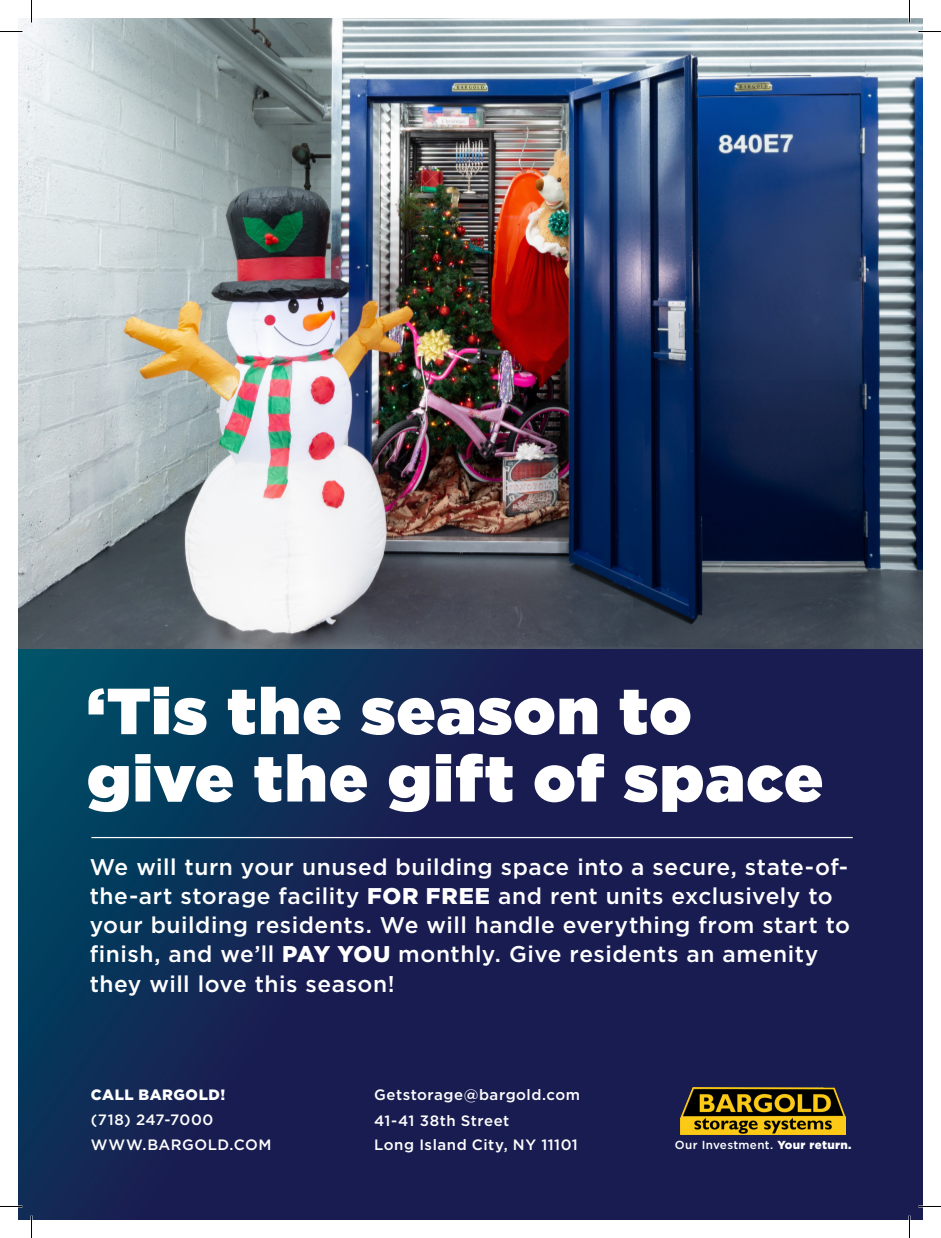
<style>
.page{position:relative;width:941px;height:1238px;background:#fff}
.page>*{position:absolute;margin:0;border:0;box-sizing:border-box;transform-origin:0 0}
.t1{font:900 64.95px/67.3px "Gotham";letter-spacing:.025em;color:#fff}
.t2{font:500 22.8px/29.2px "Gotham";letter-spacing:.025em;color:#fff}
.t3{font:500 15px/24.3px "Gotham";letter-spacing:.035em;color:#fff}
.t4{font:900 15px "Gotham";letter-spacing:.035em;color:#fff}
.t5{font:500 11.7px "Gotham";letter-spacing:.03em;color:#fff}
.s1{font-weight:900}
</style>
<div class="page">
<svg style="left:18px;top:648px;width:904px;height:572px;background:#142454"></svg>
<img style="left:18px;top:18px;width:904px;height:630px">
<hr style="left:91px;top:837px;width:761px;height:1px;background:#fff">
<img style="left:680px;top:1087px;width:165px;height:47px">
<hr style="left:0;top:1205px;width:22px;height:2px;background:#fff">
<hr style="left:918px;top:1205px;width:22px;height:2px;background:#fff">
<hr style="left:908px;top:0;width:2px;height:22px;background:#fff">
<hr style="left:908px;top:1215px;width:2px;height:23px;background:#fff">
<svg style="left:0;top:31px;width:22px;height:1px"></svg>
<svg style="left:918px;top:31px;width:22px;height:1px"></svg>
<svg style="left:0;top:1206px;width:22px;height:1px"></svg>
<svg style="left:918px;top:1206px;width:22px;height:1px"></svg>
<svg style="left:31px;top:0;width:1px;height:22px"></svg>
<svg style="left:31px;top:1215px;width:1px;height:23px"></svg>
<svg style="left:909px;top:0;width:1px;height:22px"></svg>
<svg style="left:909px;top:1215px;width:1px;height:23px"></svg>
<p class="t1" style="left:87px;top:676px;width:737px">‘Tis the season to give the gift of space</p>
<p class="t2" style="left:90px;top:851px;width:762px">We will turn your unused building space into a secure, state-of&shy;the-art storage facility <span class="s1">FOR FREE</span> and rent units exclusively to your building residents. We will handle everything from start to finish, and we’ll <span class="s1">PAY YOU</span> monthly. Give residents an amenity they will love this season!</p>
<p class="t3" style="left:374px;top:1082px;width:207px">Getstorage@bargold.com</p>
<p class="t3" style="left:374px;top:1108px;width:205px">41-41 38th Street<br>Long Island City, NY 11101</p>
<p class="t4" style="left:91px;top:1086px;width:136px">CALL BARGOLD!</p>
<p class="t3" style="left:91px;top:1107px;width:124px">(718) 247-7000</p>
<p class="t3" style="left:91px;top:1132px;width:182px">WWW.BARGOLD.COM</p>
<p class="t5" style="left:675px;top:1137px;width:178px">Our Investment. <span class="s1">Your return.</span></p>
</div>
